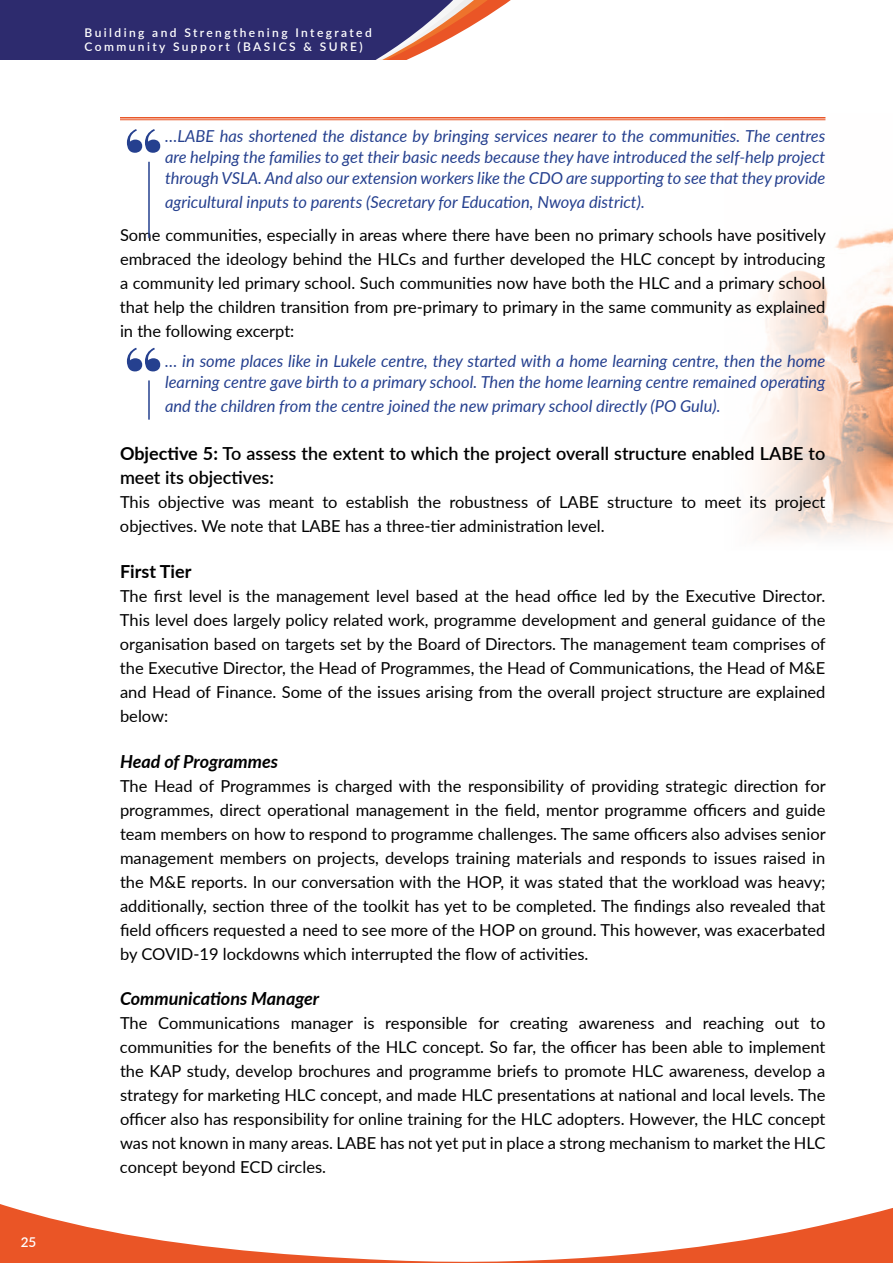
<style>
.page{position:relative;width:893px;height:1263px;background:#fff}
.page>*{position:absolute;margin:0;border:0;box-sizing:border-box;transform-origin:0 0}
.t1{font:600 18px/24px "Lato";color:#000}
.t2{font:italic 700 18px "Lato";color:#000}
.t3{font:700 18px "Lato";color:#000}
.t4{font:16.5px/24px "Lato";color:#000;text-align:justify}
.t5{font:italic 16.5px/21px "Lato";color:#25408f;text-align:justify}
.t6{font:600 13.5px "Lato";color:#fff}
.t7{font:600 12px/14.4px "Lato";letter-spacing:.2em;color:#fff}
.s1{font-weight:700}
</style>
<div class="page">
<svg style="left:0;top:0;width:511px;height:60px;background:#50467a"></svg>
<svg style="left:0;top:1204px;width:893px;height:59px"></svg>
<img style="left:711px;top:117px;width:182px;height:421px">
<hr style="left:120px;top:117px;width:705px;height:2px;background:#e95526">
<hr style="left:120px;top:119px;width:705px;height:1px;background:#e95526">
<hr style="left:148px;top:162px;width:2px;height:76px;background:#25408f">
<svg style="left:127px;top:129px;width:33px;height:24px"></svg>
<hr style="left:148px;top:380px;width:2px;height:40px;background:#25408f">
<svg style="left:127px;top:348px;width:33px;height:23px"></svg>
<p class="t6" style="left:21px;top:1232px;width:17px">25</p>
<p class="t7" style="left:85px;top:25px;width:289px">Building and Strengthening Integrated<br>Community Support (BASICS &amp; SURE)</p>
<p class="t5" style="left:165px;top:125px;width:662px">…LABE has shortened the distance by bringing services nearer to the communities. The centres are helping the families to get their basic needs because they have introduced the self-help project through VSLA. And also our extension workers like the CDO are supporting to see that they provide</p>
<p class="t5" style="left:165px;top:191px;width:481px">agricultural inputs to parents (Secretary for Education, Nwoya district).</p>
<p class="t4" style="left:120px;top:223px;width:707px">Some communities, especially in areas where there have been no primary schools have positively embraced the ideology behind the HLCs and further developed the HLC concept by introducing a community led primary school. Such communities now have both the HLC and a primary school that help the children transition from pre-primary to primary in the same community as explained in the following excerpt:</p>
<p class="t5" style="left:165px;top:350px;width:662px">… in some places like in Lukele centre, they started with a home learning centre, then the home learning centre gave birth to a primary school. Then the home learning centre remained operating</p>
<p class="t5" style="left:165px;top:395px;width:557px">and the children from the centre joined the new primary school directly (PO Gulu).</p>
<p class="t1" style="left:120px;top:441px;width:707px"><span class="s1">Objective 5:</span> To assess the extent to which the project overall structure enabled LABE to meet its objectives:</p>
<p class="t4" style="left:120px;top:490px;width:707px">This objective was meant to establish the robustness of LABE structure to meet its project objectives. We note that LABE has a three-tier administration level.</p>
<p class="t3" style="left:120px;top:558px;width:73px">First Tier</p>
<p class="t4" style="left:120px;top:583px;width:707px">The first level is the management level based at the head office led by the Executive Director.<br>This level does largely policy related work, programme development and general guidance of the organisation based on targets set by the Board of Directors. The management team comprises of the Executive Director, the Head of Programmes, the Head of Communications, the Head of M&amp;E and Head of Finance. Some of the issues arising from the overall project structure are explained below:</p>
<p class="t2" style="left:120px;top:748px;width:160px">Head of Programmes</p>
<p class="t4" style="left:120px;top:773px;width:707px">The Head of Programmes is charged with the responsibility of providing strategic direction for programmes, direct operational management in the field, mentor programme officers and guide team members on how to respond to programme challenges. The same officers also advises senior management members on projects, develops training materials and responds to issues raised in the M&amp;E reports. In our conversation with the HOP, it was stated that the workload was heavy; additionally, section three of the toolkit has yet to be completed. The findings also revealed that field officers requested a need to see more of the HOP on ground. This however, was exacerbated by COVID-19 lockdowns which interrupted the flow of activities.</p>
<p class="t2" style="left:120px;top:985px;width:201px">Communications Manager</p>
<p class="t4" style="left:120px;top:1010px;width:707px">The Communications manager is responsible for creating awareness and reaching out to communities for the benefits of the HLC concept. So far, the officer has been able to implement the KAP study, develop brochures and programme briefs to promote HLC awareness, develop a strategy for marketing HLC concept, and made HLC presentations at national and local levels. The officer also has responsibility for online training for the HLC adopters. However, the HLC concept was not known in many areas. LABE has not yet put in place a strong mechanism to market the HLC concept beyond ECD circles.</p>
</div>
